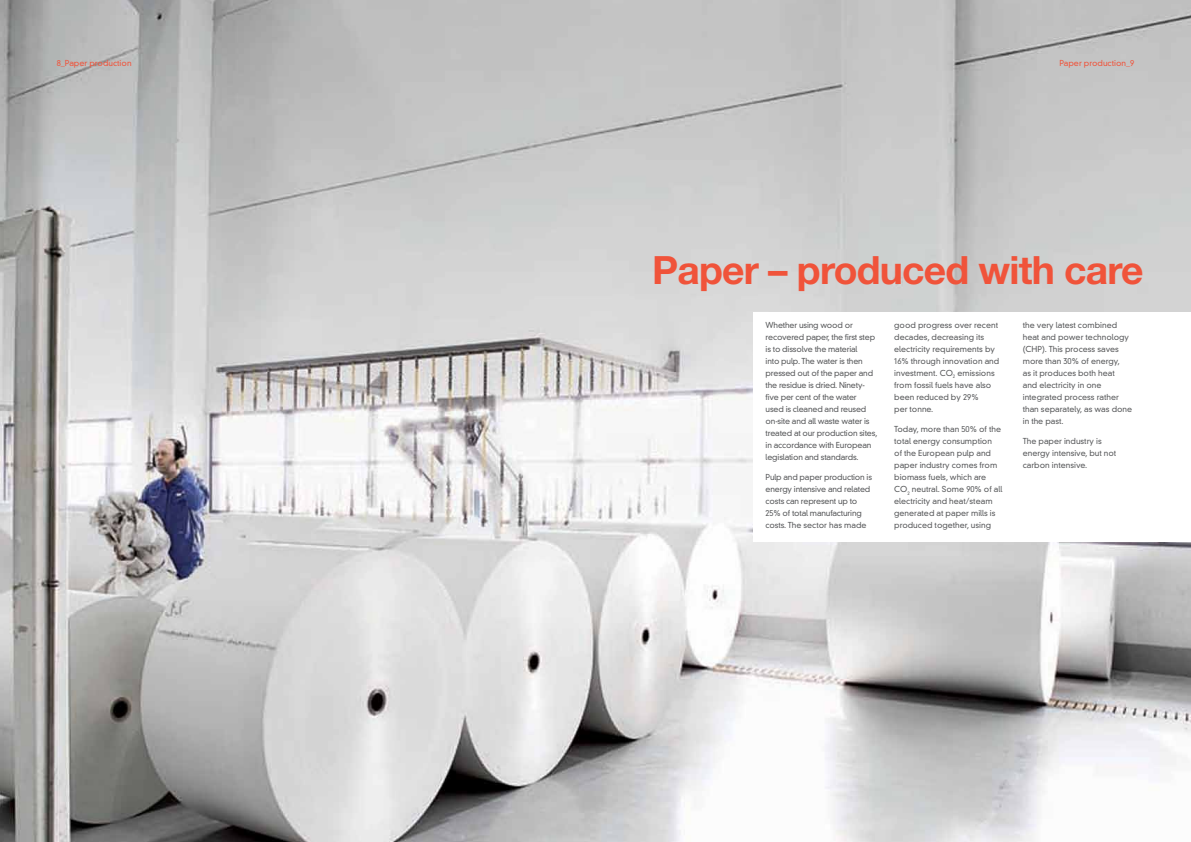
<style>
.page{position:relative;width:1191px;height:842px;background:#fff}
.page>*{position:absolute;margin:0;border:0;box-sizing:border-box;transform-origin:0 0}
.t1{font:700 39px "Helvetica Neue LT Std";letter-spacing:-.02em;color:#f0533a}
.t2{font:300 8px/12px "DIN Neuzeit Grotesk Std";color:#58595b}
.t3{font:300 8px/12px "DIN Neuzeit Grotesk Std";letter-spacing:-.02em;color:#58595b}
.t4{font:300 8px "DIN Neuzeit Grotesk Std";color:#f0533a}
</style>
<div class="page">
<img style="left:0;top:0;width:1191px;height:842px">
<div style="left:753px;top:312px;width:438px;height:229px;background:#fff"></div>
<p class="t4" style="left:57px;top:58px;width:76px">8_Paper production</p>
<p class="t4" style="left:1059px;top:58px;width:76px">Paper production_9</p>
<h1 class="t1" style="left:652px;top:245px;width:493px">Paper – produced with care</h1>
<p class="t3" style="left:765px;top:319px;width:113px">Whether using wood or recovered paper, the first step is to dissolve the material<br>into pulp. The water is then pressed out of the paper and the residue is dried. Ninety&shy;five per cent of the water<br>used is cleaned and reused on-site and all waste water is treated at our production sites, in accordance with European legislation and standards.</p>
<p class="t3" style="left:765px;top:471px;width:108px">Pulp and paper production is energy intensive and related costs can represent up to<br>25% of total manufacturing costs. The sector has made</p>
<p class="t2" style="left:894px;top:319px;width:107px">good progress over recent decades, decreasing its electricity requirements by<br>16% through innovation and investment. CO<sub>2</sub> emissions from fossil fuels have also been reduced by 29%<br>per tonne.</p>
<p class="t2" style="left:894px;top:423px;width:110px">Today, more than 50% of the total energy consumption<br>of the European pulp and paper industry comes from biomass fuels, which are<br>CO<sub>2</sub> neutral. Some 90% of all electricity and heat/steam generated at paper mills is produced together, using</p>
<p class="t2" style="left:1022px;top:319px;width:111px">the very latest combined heat and power technology (CHP). This process saves more than 30% of energy,<br>as it produces both heat<br>and electricity in one integrated process rather than separately, as was done in the past.</p>
<p class="t2" style="left:1022px;top:435px;width:95px">The paper industry is energy intensive, but not carbon intensive.</p>
</div>
